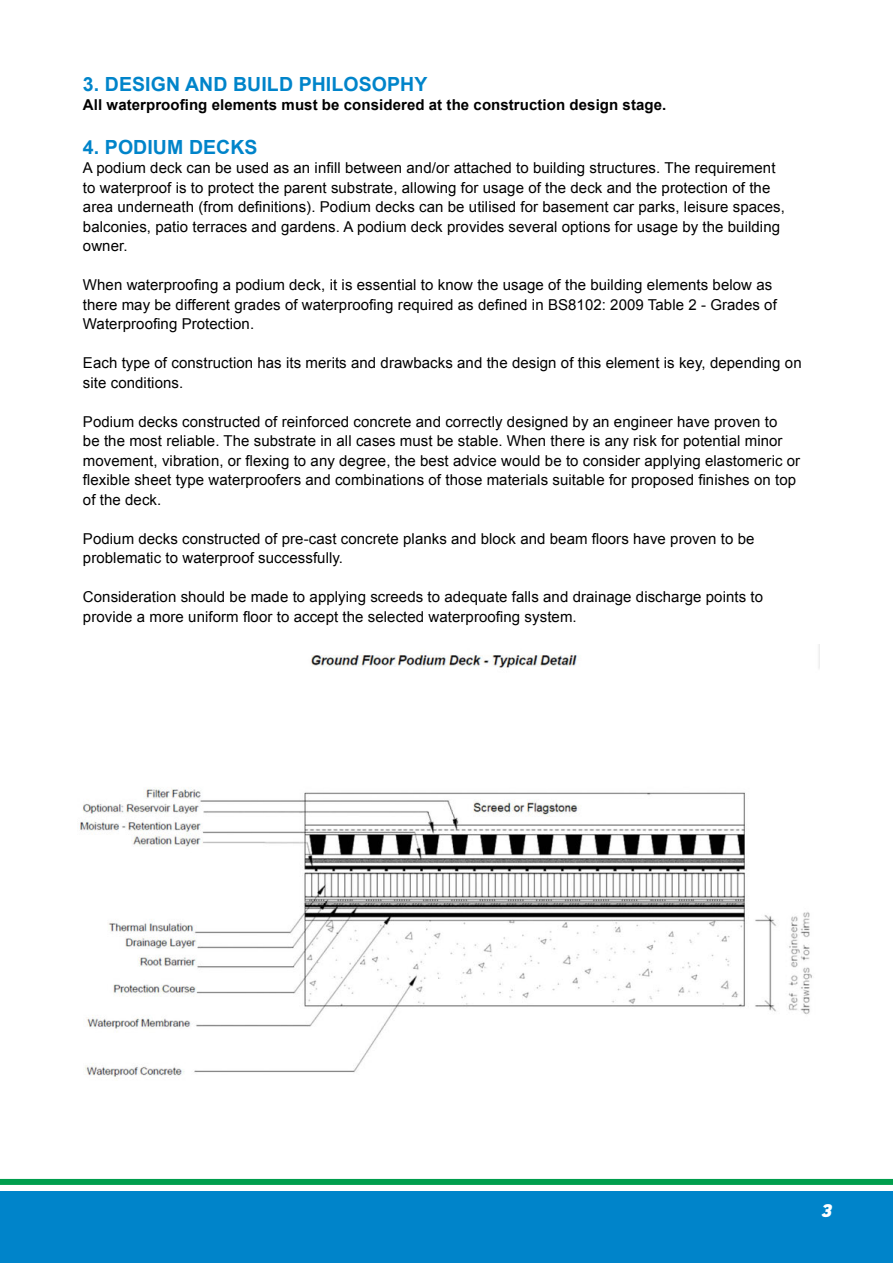
<style>
.page{position:relative;width:893px;height:1263px;background:#fff}
.page>*{position:absolute;margin:0;border:0;box-sizing:border-box;transform-origin:0 0}
.t1{font:700 19.5px "Arial";letter-spacing:.005em;color:#0084ca}
.t2{font:italic 900 18px "Azbuka";color:#fff}
.t3{font:15px/19.5px "Arial";letter-spacing:.005em;color:#000}
.t4{font:700 15px "Arial";letter-spacing:.005em;color:#000}
</style>
<div class="page">
<div style="left:0;top:1191px;width:893px;height:72px;background:#0084ca"></div>
<div style="left:0;top:1179px;width:893px;height:6px;background:#009e4d"></div>
<img style="left:79px;top:645px;width:741px;height:432px">
<h1 class="t1" style="left:83px;top:71px;width:346px">3. DESIGN AND BUILD PHILOSOPHY</h1>
<p class="t4" style="left:83px;top:95px;width:585px">All waterproofing elements must be considered at the construction design stage.</p>
<h1 class="t1" style="left:83px;top:134px;width:176px">4. PODIUM DECKS</h1>
<p class="t3" style="left:83px;top:158px;width:704px">A podium deck can be used as an infill between and/or attached to building structures. The requirement to waterproof is to protect the parent substrate, allowing for usage of the deck and the protection of the area underneath (from definitions). Podium decks can be utilised for basement car parks, leisure spaces, balconies, patio terraces and gardens. A podium deck provides several options for usage by the building owner.</p>
<p class="t3" style="left:83px;top:275px;width:695px">When waterproofing a podium deck, it is essential to know the usage of the building elements below as there may be different grades of waterproofing required as defined in BS8102: 2009 Table 2 - Grades of<br>Waterproofing Protection.</p>
<p class="t3" style="left:83px;top:353px;width:720px">Each type of construction has its merits and drawbacks and the design of this element is key, depending on site conditions.</p>
<p class="t3" style="left:83px;top:412px;width:719px">Podium decks constructed of reinforced concrete and correctly designed by an engineer have proven to<br>be the most reliable. The substrate in all cases must be stable. When there is any risk for potential minor movement, vibration, or flexing to any degree, the best advice would be to consider applying elastomeric or flexible sheet type waterproofers and combinations of those materials suitable for proposed finishes on top of the deck.</p>
<p class="t3" style="left:83px;top:529px;width:673px">Podium decks constructed of pre-cast concrete planks and block and beam floors have proven to be problematic to waterproof successfully.</p>
<p class="t3" style="left:83px;top:587px;width:682px">Consideration should be made to applying screeds to adequate falls and drainage discharge points to provide a more uniform floor to accept the selected waterproofing system.</p>
<p class="t2" style="left:821px;top:1198px;width:16px">3</p>
</div>
